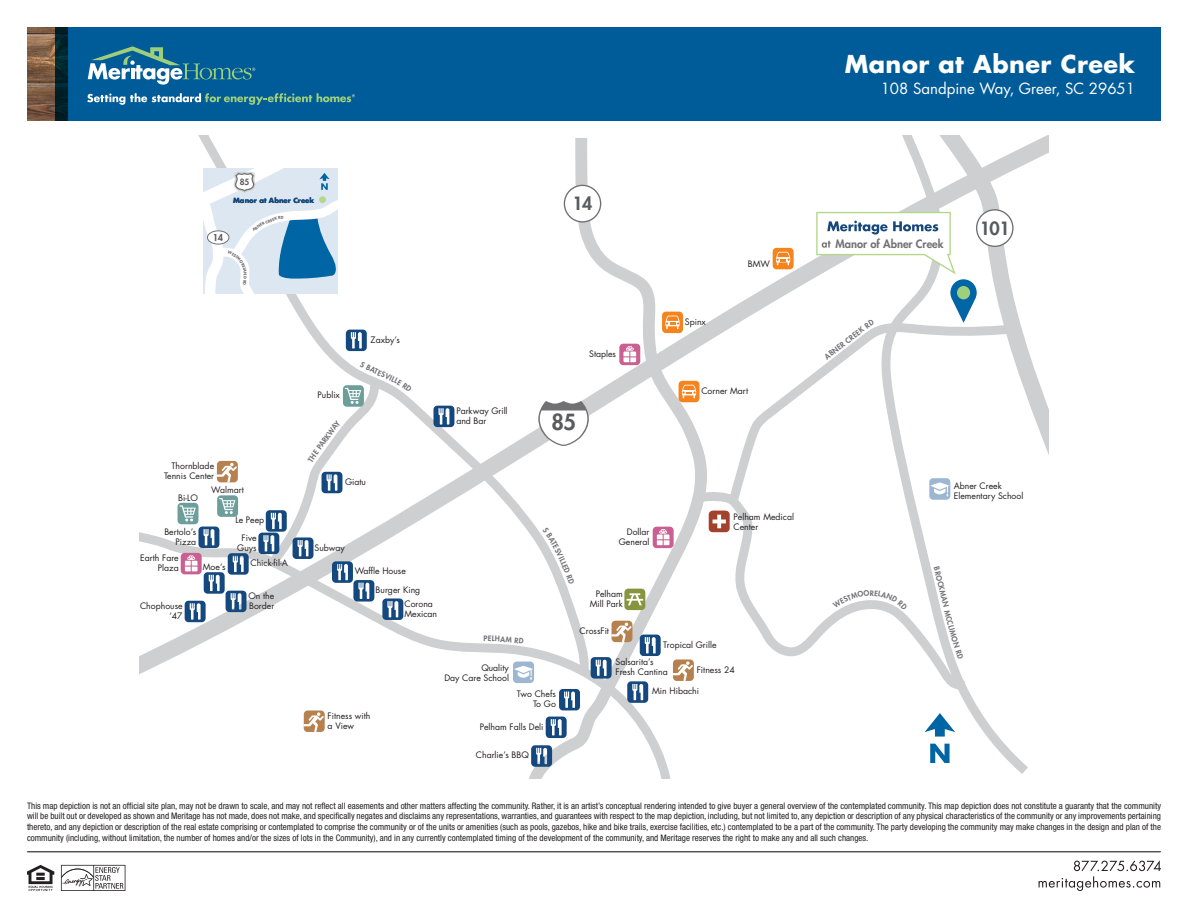
<style>
.page{position:relative;width:1188px;height:918px;background:#fff}
.page>*{position:absolute;margin:0;border:0;box-sizing:border-box;transform-origin:0 0}
.t1{font:700 24px "Futura Std";letter-spacing:.02em;color:#fff}
.t2{font:800 21.6px "Futura Std";color:#5a5b5d}
.t3{font:800 17.85px "Futura Std";color:#5a5b5d}
.t4{font:15px "Futura Std";color:#fff}
.t5{font:800 11.1px "Futura Std";color:#727074}
.t6{font:800 9.3px "Futura Std";color:#5a5b5d}
.t7{font:condensed 9px/10.8px "Helvetica Neue LT Std";color:#231f20;text-align:justify}
.t8{font:8.7px/10.1px "Futura Std";color:#231f20;text-align:right}
.t9{font:800 8.4px "Futura Std";color:#5a5b5d}
.t10{font:800 7.35px "Futura Std";color:#727175}
.t11{font:700 6.9px "Futura Std";color:#16477a}
.t12{font:700 3.75px "Futura Std";color:#727175}
</style>
<div class="page">
<img style="left:27px;top:27px;width:29px;height:94px">
<div style="left:56px;top:27px;width:1105px;height:94px;background:#005c98"></div>
<svg style="left:27px;top:865px;width:27px;height:26px"></svg>
<svg style="left:61px;top:865px;width:64px;height:26px"></svg>
<hr style="left:28px;top:851px;width:1132px;height:1px;background:#231f20">
<svg style="left:1039px;top:860px;width:122px;height:31px"></svg>
<svg style="left:88px;top:46px;width:167px;height:39px"></svg>
<svg style="left:87px;top:93px;width:268px;height:12px"></svg>
<svg style="left:139px;top:532px;width:376px;height:181px"></svg>
<svg style="left:185px;top:400px;width:336px;height:281px"></svg>
<svg style="left:521px;top:138px;width:198px;height:641px"></svg>
<svg style="left:723px;top:308px;width:148px;height:183px"></svg>
<svg style="left:684px;top:491px;width:177px;height:206px"></svg>
<svg style="left:871px;top:136px;width:157px;height:638px"></svg>
<svg style="left:624px;top:589px;width:21px;height:21px"></svg>
<svg style="left:709px;top:511px;width:21px;height:21px"></svg>
<svg style="left:591px;top:657px;width:21px;height:22px"></svg>
<svg style="left:627px;top:681px;width:21px;height:22px"></svg>
<svg style="left:559px;top:689px;width:21px;height:21px"></svg>
<svg style="left:546px;top:717px;width:21px;height:21px"></svg>
<svg style="left:531px;top:745px;width:21px;height:22px"></svg>
<svg style="left:640px;top:635px;width:21px;height:21px"></svg>
<svg style="left:612px;top:621px;width:20px;height:21px"></svg>
<svg style="left:611px;top:623px;width:20px;height:19px"></svg>
<div style="left:673px;top:659px;width:21px;height:22px;background:#b7814f;border-radius:4px"></div>
<svg style="left:672px;top:661px;width:21px;height:20px"></svg>
<svg style="left:304px;top:711px;width:21px;height:21px"></svg>
<svg style="left:303px;top:712px;width:21px;height:20px"></svg>
<div style="left:513px;top:662px;width:21px;height:21px;background:#9db7d3;border-radius:4px"></div>
<svg style="left:514px;top:666px;width:19px;height:14px"></svg>
<svg style="left:653px;top:527px;width:21px;height:21px"></svg>
<svg style="left:657px;top:529px;width:12px;height:16px"></svg>
<svg style="left:662px;top:312px;width:21px;height:21px"></svg>
<svg style="left:679px;top:381px;width:20px;height:21px"></svg>
<svg style="left:773px;top:248px;width:21px;height:21px"></svg>
<svg style="left:433px;top:406px;width:21px;height:21px"></svg>
<svg style="left:619px;top:344px;width:21px;height:21px"></svg>
<svg style="left:624px;top:346px;width:12px;height:16px"></svg>
<svg style="left:913px;top:136px;width:136px;height:499px"></svg>
<svg style="left:930px;top:744px;width:20px;height:19px"></svg>
<svg style="left:925px;top:713px;width:30px;height:24px"></svg>
<svg style="left:538px;top:401px;width:51px;height:45px"></svg>
<svg style="left:564px;top:185px;width:37px;height:38px"></svg>
<svg style="left:484px;top:635px;width:40px;height:9px"></svg>
<svg style="left:543px;top:527px;width:32px;height:57px"></svg>
<svg style="left:816px;top:209px;width:198px;height:120px"></svg>
<svg style="left:832px;top:590px;width:76px;height:20px"></svg>
<svg style="left:942px;top:602px;width:22px;height:58px"></svg>
<svg style="left:163px;top:136px;width:249px;height:486px"></svg>
<p class="t1" style="left:845px;top:48px;width:292px">Manor at Abner Creek</p>
<p class="t4" style="left:881px;top:79px;width:256px">108 Sandpine Way, Greer, SC 29651</p>
<p class="t9" style="left:240px;top:176px;width:11px">85</p>
<p class="t11" style="left:233px;top:196px;width:83px">Manor at Abner Creek</p>
<p class="t6" style="left:213px;top:232px;width:12px">14</p>
<p class="t12" style="left:248px;top:272px;width:5px;rotate:90deg">N</p>
<p class="t3" style="left:572px;top:192px;width:22px">14</p>
<p class="t8" style="left:748px;top:259px;width:24px">BMW</p>
<p class="t8" style="left:371px;top:335px;width:31px">Zaxby’s</p>
<p class="t8" style="left:589px;top:349px;width:28px">Staples</p>
<p class="t8" style="left:685px;top:317px;width:23px">Spinx</p>
<p class="t8" style="left:318px;top:390px;width:24px">Publix</p>
<p class="t10" style="left:308px;top:455px;width:38px;rotate:-54deg">HE PARKW</p>
<p class="t8" style="left:164px;top:461px;width:52px">Thornblade<br>Tennis Center</p>
<p class="t8" style="left:345px;top:477px;width:22px">Giatu</p>
<p class="t8" style="left:211px;top:485px;width:34px">Walmart</p>
<p class="t8" style="left:178px;top:492px;width:21px">Bi-LO</p>
<p class="t8" style="left:164px;top:526px;width:33px">Bertolo’s<br>Pizza</p>
<p class="t8" style="left:237px;top:533px;width:21px;text-align:center">Five<br>Guys</p>
<p class="t8" style="left:315px;top:542px;width:32px">Subway</p>
<p class="t8" style="left:235px;top:515px;width:30px">Le Peep</p>
<p class="t8" style="left:140px;top:553px;width:40px">Earth Fare<br>Plaza</p>
<p class="t8" style="left:203px;top:562px;width:24px">Moe’s</p>
<p class="t8" style="left:250px;top:558px;width:39px">Chick-fil-A</p>
<p class="t8" style="left:376px;top:562px;width:46px;line-height:18.6px;text-align:left;text-indent:-21px">Waffle House<br>Burger King</p>
<p class="t8" style="left:404px;top:598px;width:34px;text-align:left">Corona<br>Mexican</p>
<p class="t8" style="left:248px;top:591px;width:27px;text-align:left">On the<br>Border</p>
<p class="t8" style="left:140px;top:601px;width:44px">Chophouse ‘47</p>
<p class="t8" style="left:328px;top:711px;width:44px;text-align:left">Fitness with a View</p>
<p class="t8" style="left:456px;top:406px;width:53px;text-align:left">Parkway Grill and Bar</p>
<p class="t2" style="left:552px;top:408px;width:26px">85</p>
<p class="t8" style="left:701px;top:386px;width:48px">Corner Mart</p>
<p class="t8" style="left:619px;top:527px;width:32px">Dollar<br>General</p>
<p class="t8" style="left:734px;top:512px;width:62px;text-align:left">Pelham Medical<br>Center</p>
<p class="t8" style="left:590px;top:589px;width:35px">Pelham<br>Mill Park</p>
<p class="t8" style="left:580px;top:626px;width:31px">CrossFit</p>
<p class="t8" style="left:663px;top:640px;width:55px">Tropical Grille</p>
<p class="t8" style="left:444px;top:662px;width:66px">Quality<br>Day Care School</p>
<p class="t8" style="left:517px;top:689px;width:40px">Two Chefs<br>To Go</p>
<p class="t8" style="left:480px;top:722px;width:65px">Pelham Falls Deli</p>
<p class="t8" style="left:476px;top:750px;width:55px">Charlie’s BBQ</p>
<p class="t8" style="left:616px;top:657px;width:54px;text-align:left">Salsarita’s<br>Fresh Cantina</p>
<p class="t8" style="left:652px;top:686px;width:48px">Min Hibachi</p>
<p class="t8" style="left:697px;top:665px;width:39px">Fitness 24</p>
<p class="t5" style="left:835px;top:237px;width:110px">Manor of Abner Creek</p>
<p class="t10" style="left:823px;top:354px;width:49px;rotate:-38deg">ABNER CREEK</p>
<p class="t3" style="left:980px;top:217px;width:32px">101</p>
<p class="t8" style="left:954px;top:481px;width:71px;text-align:left">Abner Creek<br>Elementary School</p>
<p class="t10" style="left:941px;top:566px;width:37px;rotate:77deg">BROCKMA</p>
<p class="t7" style="left:27px;top:800px;width:1136px">This map depiction is not an official site plan, may not be drawn to scale, and may not reflect all easements and other matters affecting the community. Rather, it is an artist’s conceptual rendering intended to give buyer a general overview of the contemplated community. This map depiction does not constitute a guaranty that the community will be built out or developed as shown and Meritage has not made, does not make, and specifically negates and disclaims any representations, warranties, and guarantees with respect to the map depiction, including, but not limited to, any depiction or description of any physical characteristics of the community or any improvements pertaining thereto, and any depiction or description of the real estate comprising or contemplated to comprise the community or of the units or amenities (such as pools, gazebos, hike and bike trails, exercise facilities, etc.) contemplated to be a part of the community. The party developing the community may make changes in the design and plan of the community (including, without limitation, the number of homes and/or the sizes of lots in the Community), and in any currently contemplated timing of the development of the community, and Meritage reserves the right to make any and all such changes.</p>
</div>
